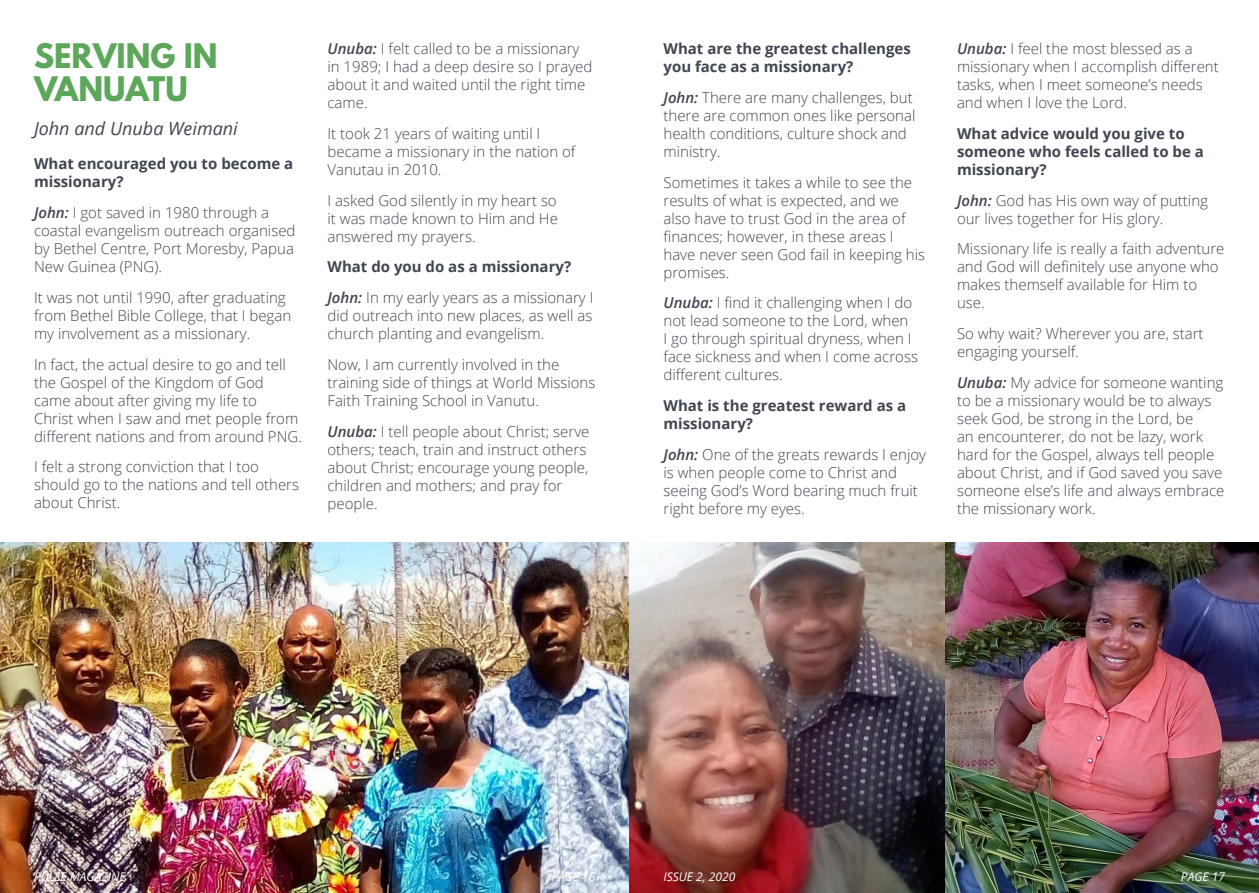
<style>
.page{position:relative;width:1259px;height:893px;background:#fff}
.page>*{position:absolute;margin:0;border:0;box-sizing:border-box;transform-origin:0 0}
.Calendar_Day_Names{font:700 30px/33px "League Spartan";color:#5da75b}
.Calendar_Day_Names-2{font:italic 18px "Open Sans";color:#404651}
.Calendar_Day_Names-3{font:300 15px/18px "Open Sans";color:#404651}
.Calendar_Day_Names-4{font:700 15px/18px "Open Sans";color:#404651}
.Calendar_Day_Names-5{font:italic 12px "Open Sans";color:#fff}
.s1{font-weight:600;font-style:italic}
</style>
<div class="page">
<img style="left:0;top:543px;width:1259px;height:350px">
<p class="Calendar_Day_Names" style="left:34px;top:39px;width:185px">SERVING IN<br>VANUATU</p>
<p class="Calendar_Day_Names-2" style="left:34px;top:116px;width:205px">John and Unuba Weimani</p>
<p class="Calendar_Day_Names-4" style="left:34px;top:155px;width:261px">What encouraged you to become a missionary?</p>
<p class="Calendar_Day_Names-3" style="left:34px;top:203px;width:263px"><span class="s1">John:</span> I got saved in 1980 through a coastal evangelism outreach organised by Bethel Centre, Port Moresby, Papua<br>New Guinea (PNG).</p>
<p class="Calendar_Day_Names-3" style="left:34px;top:288px;width:259px">It was not until 1990, after graduating from Bethel Bible College, that I began my involvement as a missionary.</p>
<p class="Calendar_Day_Names-3" style="left:34px;top:355px;width:269px">In fact, the actual desire to go and tell the Gospel of the Kingdom of God came about after giving my life to<br>Christ when I saw and met people from different nations and from around PNG.</p>
<p class="Calendar_Day_Names-3" style="left:34px;top:458px;width:266px">I felt a strong conviction that I too should go to the nations and tell others about Christ.</p>
<p class="Calendar_Day_Names-3" style="left:327px;top:39px;width:266px"><span class="s1">Unuba:</span> I felt called to be a missionary in 1989; I had a deep desire so I prayed about it and waited until the right time came.</p>
<p class="Calendar_Day_Names-3" style="left:327px;top:124px;width:249px">It took 21 years of waiting until I became a missionary in the nation of<br>Vanutau in 2010.</p>
<p class="Calendar_Day_Names-3" style="left:327px;top:191px;width:232px;text-align:justify">I asked God silently in my heart so it was made known to Him and He answered my prayers.</p>
<p class="Calendar_Day_Names-4" style="left:327px;top:257px;width:245px">What do you do as a missionary?</p>
<p class="Calendar_Day_Names-3" style="left:327px;top:288px;width:267px;text-align:justify"><span class="s1">John:</span> In my early years as a missionary I did outreach into new places, as well as church planting and evangelism.</p>
<p class="Calendar_Day_Names-3" style="left:327px;top:355px;width:269px">Now, I am currently involved in the training side of things at World Missions<br>Faith Training School in Vanutu.</p>
<p class="Calendar_Day_Names-3" style="left:327px;top:422px;width:263px"><span class="s1">Unuba:</span> I tell people about Christ; serve others; teach, train and instruct others about Christ; encourage young people, children and mothers; and pray for people.</p>
<p class="Calendar_Day_Names-4" style="left:663px;top:39px;width:249px">What are the greatest challenges you face as a missionary?</p>
<p class="Calendar_Day_Names-3" style="left:663px;top:88px;width:253px"><span class="s1">John:</span> There are many challenges, but there are common ones like personal health conditions, culture shock and ministry.</p>
<p class="Calendar_Day_Names-3" style="left:663px;top:173px;width:263px">Sometimes it takes a while to see the results of what is expected, and we also have to trust God in the area of finances; however, in these areas I have never seen God fail in keeping his promises.</p>
<p class="Calendar_Day_Names-3" style="left:663px;top:293px;width:256px"><span class="s1">Unuba:</span> I find it challenging when I do not lead someone to the Lord, when<br>I go through spiritual dryness, when I face sickness and when I come across different cultures.</p>
<p class="Calendar_Day_Names-4" style="left:663px;top:396px;width:244px">What is the greatest reward as a missionary?</p>
<p class="Calendar_Day_Names-3" style="left:663px;top:445px;width:264px"><span class="s1">John:</span> One of the greats rewards I enjoy is when people come to Christ and seeing God’s Word bearing much fruit right before my eyes.</p>
<p class="Calendar_Day_Names-3" style="left:957px;top:39px;width:263px"><span class="s1">Unuba:</span> I feel the most blessed as a missionary when I accomplish different tasks, when I meet someone’s needs and when I love the Lord.</p>
<p class="Calendar_Day_Names-4" style="left:957px;top:124px;width:248px">What advice would you give to someone who feels called to be a missionary?</p>
<p class="Calendar_Day_Names-3" style="left:957px;top:191px;width:252px"><span class="s1">John:</span> God has His own way of putting our lives together for His glory.</p>
<p class="Calendar_Day_Names-3" style="left:957px;top:239px;width:269px">Missionary life is really a faith adventure and God will definitely use anyone who makes themself available for Him to use.</p>
<p class="Calendar_Day_Names-3" style="left:957px;top:324px;width:248px">So why wait? Wherever you are, start engaging yourself.</p>
<p class="Calendar_Day_Names-3" style="left:957px;top:373px;width:269px"><span class="s1">Unuba:</span> My advice for someone wanting to be a missionary would be to always seek God, be strong in the Lord, be<br>an encounterer, do not be lazy, work hard for the Gospel, always tell people about Christ, and if God saved you save someone else’s life and always embrace the missionary work.</p>
<p class="Calendar_Day_Names-5" style="left:34px;top:868px;width:93px">PULSE MAGAZINE</p>
<p class="Calendar_Day_Names-5" style="left:551px;top:868px;width:46px">PAGE 16</p>
<p class="Calendar_Day_Names-5" style="left:663px;top:868px;width:73px">ISSUE 2, 2020</p>
<p class="Calendar_Day_Names-5" style="left:1181px;top:868px;width:46px">PAGE 17</p>
</div>
